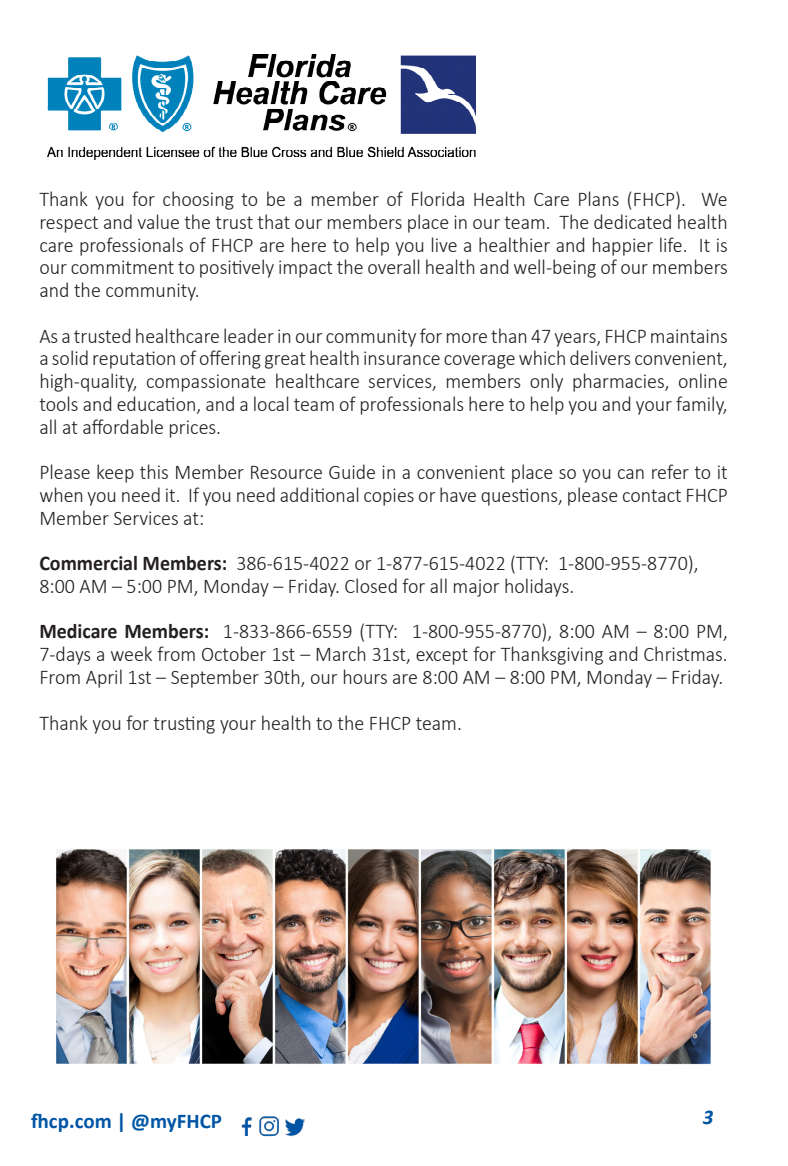
<style>
.page{position:relative;width:788px;height:1166px;background:#fff}
.page>*{position:absolute;margin:0;border:0;box-sizing:border-box;transform-origin:0 0}
.t1{font:300 21px/22.8px "Calibri";color:#231f20;text-align:justify;scale:.95 1}
.t2{font:700 21px "Calibri";color:#0155a5}
.t3{font:italic 700 21px "Calibri";color:#0155a5}
.s1{font-weight:700}
</style>
<div class="page">
<img style="left:241px;top:1117px;width:11px;height:18px">
<img style="left:259px;top:1116px;width:20px;height:21px">
<img style="left:285px;top:1118px;width:21px;height:19px">
<img style="left:56px;top:849px;width:655px;height:216px">
<img style="left:47px;top:55px;width:429px;height:104px">
<p class="t1" style="left:39px;top:187px;width:726px">Thank you for choosing to be a member of Florida Health Care Plans (FHCP). We respect and value the trust that our members place in our team. The dedicated health care professionals of FHCP are here to help you live a healthier and happier life. It is our commitment to positively impact the overall health and well-being of our members and the community.</p>
<p class="t1" style="left:39px;top:323px;width:726px">As a trusted healthcare leader in our community for more than 47 years, FHCP maintains a solid reputation of offering great health insurance coverage which delivers convenient, high-quality, compassionate healthcare services, members only pharmacies, online tools and education, and a local team of professionals here to help you and your family, all at affordable prices.</p>
<p class="t1" style="left:39px;top:460px;width:726px">Please keep this Member Resource Guide in a convenient place so you can refer to it when you need it. If you need additional copies or have questions, please contact FHCP Member Services at:</p>
<p class="t1" style="left:39px;top:551px;width:695px"><span class="s1">Commercial Members:</span> 386-615-4022 or 1-877-615-4022 (TTY: 1-800-955-8770),</p>
<p class="t1" style="left:39px;top:573px;width:564px">8:00 AM – 5:00 PM, Monday – Friday. Closed for all major holidays.</p>
<p class="t1" style="left:39px;top:619px;width:726px"><span class="s1">Medicare Members:</span> 1-833-866-6559 (TTY: 1-800-955-8770), 8:00 AM – 8:00 PM, 7-days a week from October 1st – March 31st, except for Thanksgiving and Christmas.<br>From April 1st – September 30th, our hours are 8:00 AM – 8:00 PM, Monday – Friday.</p>
<p class="t1" style="left:39px;top:710px;width:446px">Thank you for trusting your health to the FHCP team.</p>
<p class="t2" style="left:31px;top:1107px;width:192px">fhcp.com | @myFHCP</p>
<p class="t3" style="left:703px;top:1103px;width:12px">3</p>
</div>
